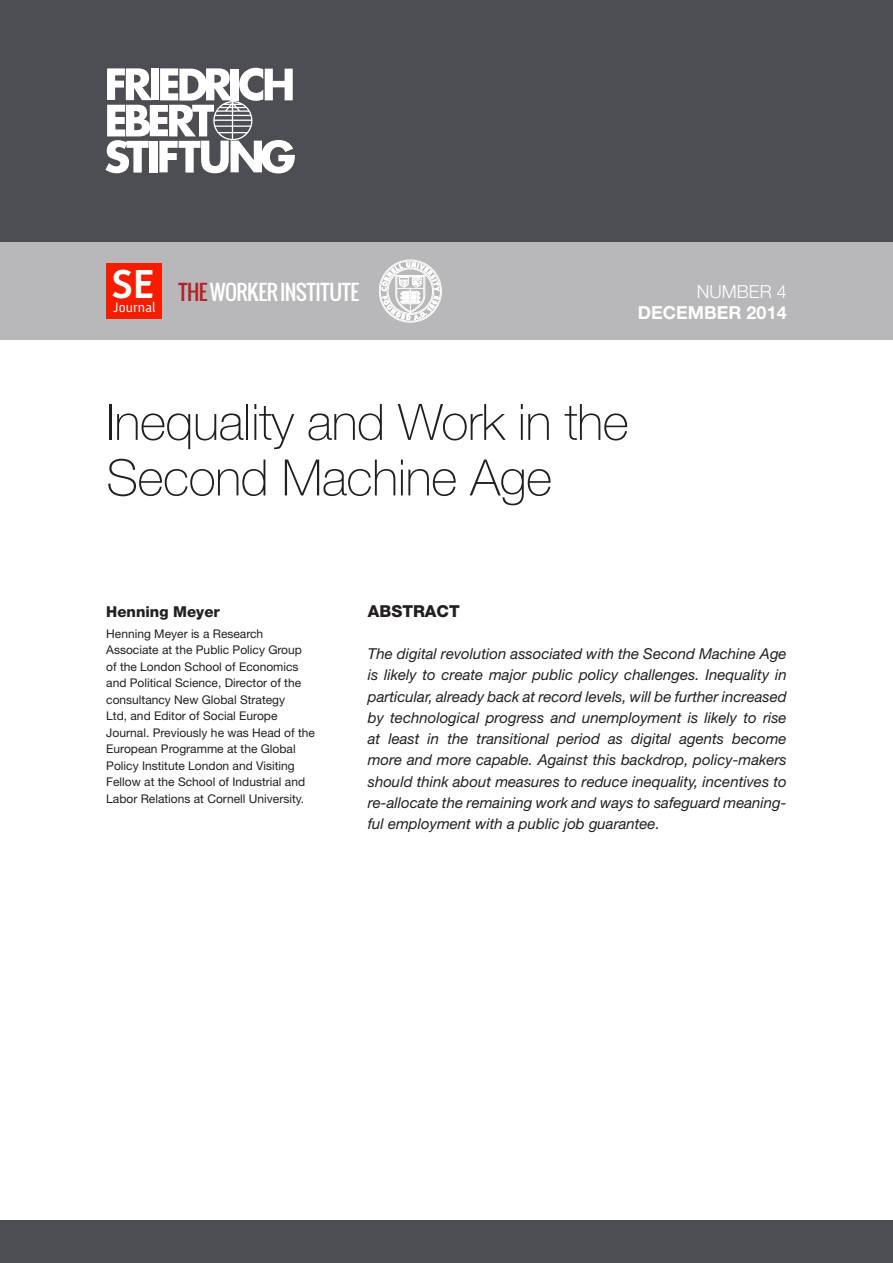
<style>
.page{position:relative;width:893px;height:1263px;background:#fff}
.page>*{position:absolute;margin:0;border:0;box-sizing:border-box;transform-origin:0 0}
.Headline{font:100 50.25px/55.5px "Helvetica Neue LT Std";letter-spacing:-.01em;color:#231f20}
.t1{font:700 41.4px "Anivers";color:#fff}
.Pull_Quote{font:20.85px "Oswald";letter-spacing:-.02em;color:#fff}
.t2{font:700 18px "Helvetica Neue LT Std";color:#fff}
.t3{font:300 18px "Helvetica Neue LT Std";color:#fff}
.Subheading{font:800 16.5px "Helvetica Neue LT Std";color:#231f20}
.Helvetica_Body_1st{font:italic 15px/21.3px "Helvetica Neue LT Std";color:#231f20;text-align:justify}
.Author_Name{font:800 15px "Helvetica Neue LT Std";color:#231f20}
.t4{font:13.95px "Anivers";letter-spacing:.005em;color:#fff}
.Author_Description{font:12px/16.5px "Helvetica Neue LT Std";color:#231f20}
.s1{color:#b32127}
</style>
<div class="page">
<div style="left:0;top:1220px;width:893px;height:43px;background:#4d4e53"></div>
<div style="left:0;top:30px;width:893px;height:310px;background:#b8b8ba"></div>
<div style="left:0;top:0;width:893px;height:242px;background:#4d4e53"></div>
<svg style="left:105px;top:68px;width:190px;height:105px"></svg>
<div style="left:106px;top:263px;width:56px;height:56px;background:#f41d00"></div>
<div style="left:380px;top:261px;width:61px;height:61px;border:1px solid #fff;border-radius:50%"></div>
<svg style="left:382px;top:259px;width:57px;height:61px"></svg>
<p class="t1" style="left:111px;top:262px;width:45px">SE</p>
<p class="t4" style="left:114px;top:300px;width:44px">Journal</p>
<p class="Pull_Quote" style="left:179px;top:276px;width:182px"><span class="s1">THE</span> WORKER INSTITUTE</p>
<p class="t3" style="left:697px;top:280px;width:91px">NUMBER 4</p>
<p class="t2" style="left:638px;top:301px;width:150px">DECEMBER 2014</p>
<p class="Headline" style="left:106px;top:394px;width:524px">Inequality and Work in the<br>Second Machine Age</p>
<p class="Author_Name" style="left:106px;top:602px;width:115px">Henning Meyer</p>
<p class="Author_Description" style="left:106px;top:625px;width:210px">Henning Meyer is a Research Associate at the Public Policy Group of the London School of Economics and Political Science, Director of the consultancy New Global Strategy<br>Ltd, and Editor of Social Europe Journal. Previously he was Head of the European Programme at the Global Policy Institute London and Visiting Fellow at the School of Industrial and Labor Relations at Cornell University.</p>
<p class="Subheading" style="left:368px;top:601px;width:93px">ABSTRACT</p>
<p class="Helvetica_Body_1st" style="left:368px;top:643px;width:420px">The digital revolution associated with the Second Machine Age is likely to create major public policy challenges. Inequality in particular, already back at record levels, will be further increased by technological progress and unemployment is likely to rise at least in the transitional period as digital agents become more and more capable. Against this backdrop, policy-makers should think about measures to reduce inequality, incentives to re-allocate the remaining work and ways to safeguard meaning&shy;ful employment with a public job guarantee.</p>
</div>
